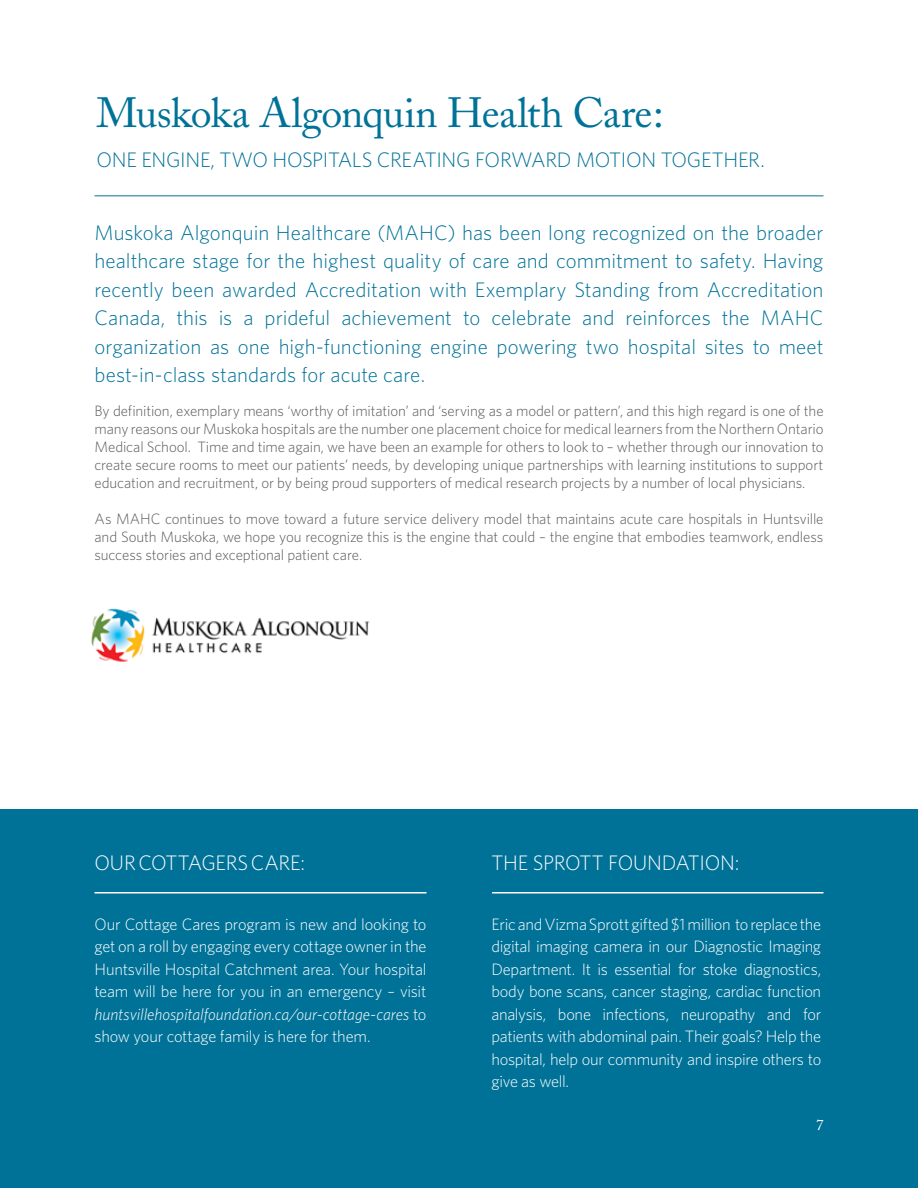
<style>
.page{position:relative;width:918px;height:1188px;background:#fff}
.page>*{position:absolute;margin:0;border:0;box-sizing:border-box;transform-origin:0 0}
.t1{font:42px "Adobe Caslon";letter-spacing:-.015em;color:#007298}
.t2{font:300 21px/28.5px "Whitney";letter-spacing:-.01em;color:#007298;text-align:justify}
.t3{font:300 21px "Whitney";letter-spacing:-.015em;color:#fff}
.t4{font:300 16.5px/22.5px "Whitney";letter-spacing:-.02em;color:#fff;text-align:justify}
.t5{font:300 15px/18px "Whitney";letter-spacing:-.01em;color:#58595b;text-align:justify}
.t6{font:15px "Adobe Caslon";color:#fff}
.s1{font-style:italic}
</style>
<div class="page">
<div style="left:0;top:810px;width:918px;height:378px;background:#007298"></div>
<hr style="left:94px;top:195px;width:730px;height:1px;background:#007298">
<img style="left:91px;top:608px;width:279px;height:54px">
<hr style="left:94px;top:892px;width:332px;height:2px;background:#fff">
<hr style="left:492px;top:892px;width:331px;height:2px;background:#fff">
<h1 class="t1" style="left:96px;top:88px;width:569px">Muskoka Algonquin Health Care:</h1>
<h2 class="t2" style="left:96px;top:145px;width:670px">ONE ENGINE, TWO HOSPITALS CREATING FORWARD MOTION TOGETHER.</h2>
<p class="t2" style="left:94px;top:218px;width:731px">Muskoka Algonquin Healthcare (MAHC) has been long recognized on the broader healthcare stage for the highest quality of care and commitment to safety. Having recently been awarded Accreditation with Exemplary Standing from Accreditation Canada, this is a prideful achievement to celebrate and reinforces the MAHC organization as one high-functioning engine powering two hospital sites to meet best-in-class standards for acute care.</p>
<p class="t5" style="left:94px;top:401px;width:731px">By definition, exemplary means ‘worthy of imitation’ and ‘serving as a model or pattern’, and this high regard is one of the many reasons our Muskoka hospitals are the number one placement choice for medical learners from the Northern Ontario Medical School. Time and time again, we have been an example for others to look to – whether through our innovation to create secure rooms to meet our patients’ needs, by developing unique partnerships with learning institutions to support education and recruitment, or by being proud supporters of medical research projects by a number of local physicians.</p>
<p class="t5" style="left:94px;top:509px;width:731px">As MAHC continues to move toward a future service delivery model that maintains acute care hospitals in Huntsville and South Muskoka, we hope you recognize this is the engine that could – the engine that embodies teamwork, endless success stories and exceptional patient care.</p>
<h2 class="t3" style="left:94px;top:851px;width:212px">OUR COTTAGERS CARE:</h2>
<h2 class="t3" style="left:492px;top:851px;width:249px">THE SPROTT FOUNDATION:</h2>
<p class="t4" style="left:94px;top:912px;width:334px">Our Cottage Cares program is new and looking to get on a roll by engaging every cottage owner in the Huntsville Hospital Catchment area. Your hospital team will be here for you in an emergency – visit <span class="s1">huntsvillehospitalfoundation.ca/our-cottage-cares</span> to show your cottage family is here for them.</p>
<p class="t4" style="left:492px;top:912px;width:331px">Eric and Vizma Sprott gifted $1 million to replace the digital imaging camera in our Diagnostic Imaging Department. It is essential for stoke diagnostics, body bone scans, cancer staging, cardiac function analysis, bone infections, neuropathy and for patients with abdominal pain. Their goals? Help the hospital, help our community and inspire others to give as well.</p>
<p class="t6" style="left:816px;top:1116px;width:9px">7</p>
</div>
